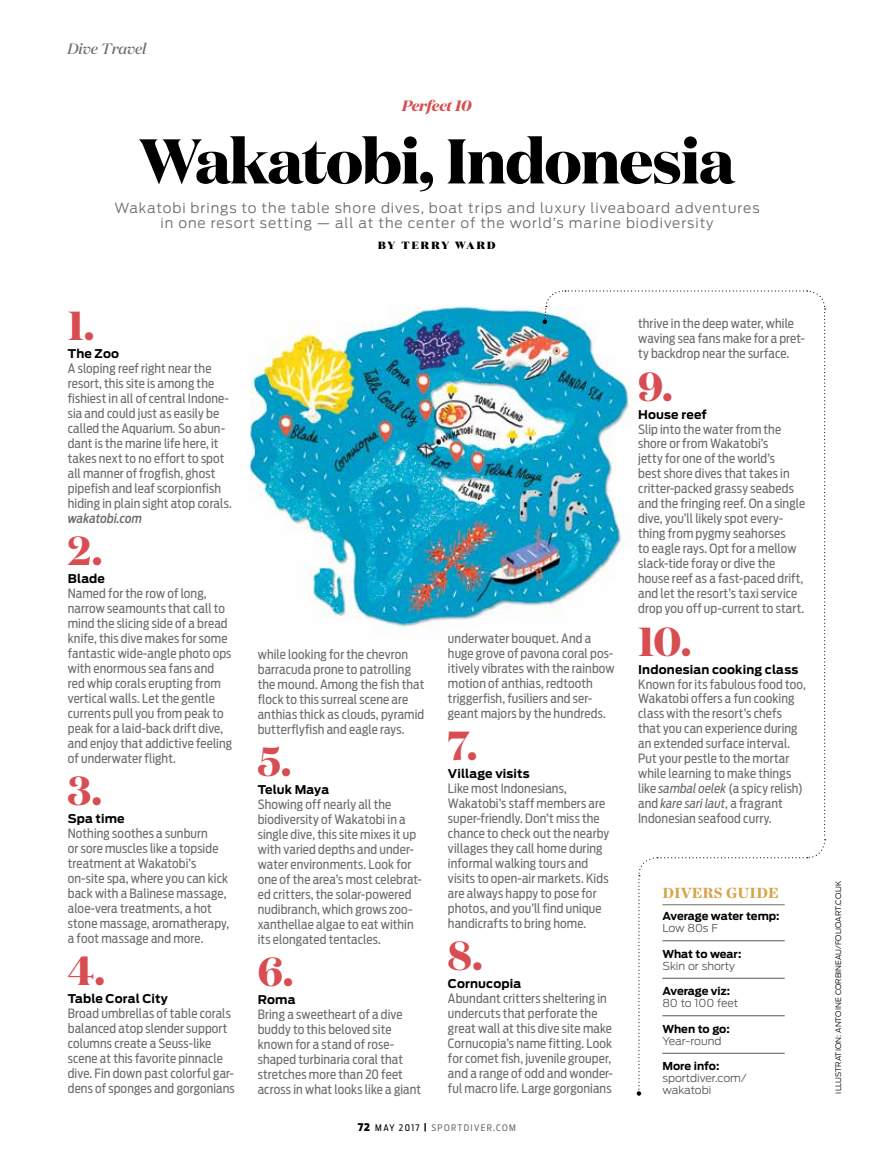
<style>
.page{position:relative;width:878px;height:1161px;background:#fff}
.page>*{position:absolute;margin:0;border:0;box-sizing:border-box;transform-origin:0 0}
.t1{font:700 63px "Domaine Display";letter-spacing:-.02em;color:#000}
.t2{font:700 40.5px "Domaine Display";color:#d84d51}
.t3{font:900 15px "Chronicle Deck";letter-spacing:.01em;color:#d7a44a}
.t4{font:italic 500 15px "Domaine Display";letter-spacing:-.005em;color:#6d6c6f}
.t5{font:italic 700 15px "Domaine Display";letter-spacing:-.005em;color:#d84d51}
.t6{font:300 13.8px/15px "Antenna";letter-spacing:.07em;color:#6d6c6f;text-align:center}
.t7{font:12.75px/15px "Antenna Cond";letter-spacing:.01em;color:#6d6c6f}
.t8{font:italic 500 12.75px "Antenna Cond";color:#6d6c6f}
.t9{font:700 12px "Antenna";letter-spacing:.015em;color:#000}
.t10{font:300 10.8px/12px "Antenna";color:#58565a}
.t11{font:700 10.8px "Antenna";letter-spacing:-.01em;color:#000}
.t12{font:900 10.5px "Domaine Display";letter-spacing:.2em;color:#000}
.t13{font:9px "Antenna Cond";letter-spacing:.15em;color:#6d6c6f}
.t14{font:300 7.5px "Antenna";letter-spacing:.01em;color:#000}
.s1{font-weight:900;font-size:10.5px;color:#000}
.s2{color:#000}
.s3{font-weight:700;color:#000}
.s4{font-style:italic}
</style>
<div class="page">
<img style="left:249px;top:306px;width:293px;height:327px">
<svg style="left:542px;top:290px;width:283px;height:806px"></svg>
<hr style="left:662px;top:905px;width:122px;height:1px;background:#6d6c6f">
<hr style="left:662px;top:941px;width:122px;height:1px;background:#58565a">
<hr style="left:662px;top:978px;width:122px;height:1px;background:#58565a">
<hr style="left:662px;top:1016px;width:122px;height:1px;background:#58565a">
<hr style="left:662px;top:1053px;width:122px;height:1px;background:#58565a">
<p class="t4" style="left:68px;top:39px;width:80px">Dive Travel</p>
<p class="t5" style="left:402px;top:96px;width:71px">Perfect 10</p>
<h1 class="t1" style="left:139px;top:120px;width:596px">Wakatobi, Indonesia</h1>
<p class="t6" style="left:114px;top:200px;width:646px">Wakatobi brings to the table shore dives, boat trips and luxury liveaboard adventures in one resort setting — all at the center of the world’s marine biodiversity</p>
<p class="t12" style="left:378px;top:238px;width:119px">BY TERRY WARD</p>
<h2 class="t2" style="left:68px;top:299px;width:28px">1.</h2>
<p class="t9" style="left:68px;top:347px;width:53px">The Zoo</p>
<p class="t7" style="left:68px;top:361px;width:165px">A sloping reef right near the resort, this site is among the fishiest in all of central Indone&shy;sia and could just as easily be called the Aquarium. So abun&shy;dant is the marine life here, it takes next to no effort to spot all manner of frogfish, ghost pipefish and leaf scorpionfish hiding in plain sight atop corals.</p>
<p class="t8" style="left:68px;top:511px;width:76px">wakatobi.com</p>
<h2 class="t2" style="left:68px;top:524px;width:36px">2.</h2>
<p class="t9" style="left:68px;top:572px;width:39px">Blade</p>
<p class="t7" style="left:68px;top:586px;width:166px">Named for the row of long, narrow seamounts that call to mind the slicing side of a bread knife, this dive makes for some fantastic wide-angle photo ops with enormous sea fans and red whip corals erupting from vertical walls. Let the gentle currents pull you from peak to peak for a laid-back drift dive, and enjoy that addictive feeling of underwater flight.</p>
<h2 class="t2" style="left:68px;top:764px;width:36px">3.</h2>
<p class="t9" style="left:68px;top:812px;width:58px">Spa time</p>
<p class="t7" style="left:68px;top:826px;width:163px">Nothing soothes a sunburn<br>or sore muscles like a topside treatment at Wakatobi’s on-site spa, where you can kick back with a Balinese massage, aloe-vera treatments, a hot stone massage, aromatherapy, a foot massage and more.</p>
<h2 class="t2" style="left:68px;top:944px;width:39px">4.</h2>
<p class="t9" style="left:68px;top:992px;width:101px">Table Coral City</p>
<p class="t7" style="left:68px;top:1006px;width:168px">Broad umbrellas of table corals balanced atop slender support columns create a Seuss-like scene at this favorite pinnacle dive. Fin down past colorful gar&shy;dens of sponges and gorgonians</p>
<p class="t7" style="left:258px;top:647px;width:168px">while looking for the chevron barracuda prone to patrolling the mound. Among the fish that flock to this surreal scene are anthias thick as clouds, pyramid butterflyfish and eagle rays.</p>
<h2 class="t2" style="left:258px;top:735px;width:35px">5.</h2>
<p class="t9" style="left:258px;top:782px;width:73px">Teluk Maya</p>
<p class="t7" style="left:258px;top:797px;width:166px">Showing off nearly all the biodiversity of Wakatobi in a single dive, this site mixes it up with varied depths and under&shy;water environments. Look for one of the area’s most celebrat&shy;ed critters, the solar-powered nudibranch, which grows zoo&shy;xanthellae algae to eat within its elongated tentacles.</p>
<h2 class="t2" style="left:258px;top:945px;width:37px">6.</h2>
<p class="t9" style="left:258px;top:992px;width:39px">Roma</p>
<p class="t7" style="left:258px;top:1007px;width:165px">Bring a sweetheart of a dive buddy to this beloved site known for a stand of rose&shy;shaped turbinaria coral that stretches more than 20 feet across in what looks like a giant</p>
<p class="t7" style="left:448px;top:631px;width:168px">underwater bouquet. And a huge grove of pavona coral pos&shy;itively vibrates with the rainbow motion of anthias, redtooth triggerfish, fusiliers and ser&shy;geant majors by the hundreds.</p>
<h2 class="t2" style="left:448px;top:719px;width:31px">7.</h2>
<p class="t9" style="left:448px;top:766px;width:83px">Village visits</p>
<p class="t7" style="left:448px;top:781px;width:163px">Like most Indonesians,<br>Wakatobi’s staff members are super-friendly. Don’t miss the chance to check out the nearby villages they call home during informal walking tours and visits to open-air markets. Kids are always happy to pose for photos, and you’ll find unique handicrafts to bring home.</p>
<h2 class="t2" style="left:448px;top:929px;width:36px">8.</h2>
<p class="t9" style="left:448px;top:976px;width:75px">Cornucopia</p>
<p class="t7" style="left:448px;top:991px;width:167px">Abundant critters sheltering in undercuts that perforate the great wall at this dive site make<br>Cornucopia’s name fitting. Look for comet fish, juvenile grouper, and a range of odd and wonder&shy;ful macro life. Large gorgonians</p>
<p class="t13" style="left:358px;top:1122px;width:159px"><span class="s1">72</span> <span class="s2">MAY 2017</span> <span class="s3">|</span> SPORTDIVER.COM</p>
<p class="t7" style="left:638px;top:316px;width:168px">thrive in the deep water, while waving sea fans make for a pret&shy;ty backdrop near the surface.</p>
<h2 class="t2" style="left:638px;top:360px;width:36px">9.</h2>
<p class="t9" style="left:638px;top:407px;width:70px">House reef</p>
<p class="t7" style="left:638px;top:421px;width:168px">Slip into the water from the shore or from Wakatobi’s<br>jetty for one of the world’s<br>best shore dives that takes in critter-packed grassy seabeds and the fringing reef. On a single dive, you’ll likely spot every&shy;thing from pygmy seahorses<br>to eagle rays. Opt for a mellow slack-tide foray or dive the house reef as a fast-paced drift, and let the resort’s taxi service drop you off up-current to start.</p>
<h2 class="t2" style="left:638px;top:615px;width:55px">10.</h2>
<p class="t9" style="left:638px;top:662px;width:162px">Indonesian cooking class</p>
<p class="t7" style="left:638px;top:676px;width:169px">Known for its fabulous food too,<br>Wakatobi offers a fun cooking class with the resort’s chefs that you can experience during an extended surface interval.<br>Put your pestle to the mortar while learning to make things like <span class="s4">sambal oelek</span> (a spicy relish) and <span class="s4">kare sari laut</span>, a fragrant<br>Indonesian seafood curry.</p>
<p class="t3" style="left:662px;top:880px;width:118px">DIVERS GUIDE</p>
<p class="t11" style="left:662px;top:910px;width:119px">Average water temp:</p>
<p class="t10" style="left:662px;top:922px;width:57px">Low 80s F</p>
<p class="t11" style="left:662px;top:947px;width:81px">What to wear:</p>
<p class="t10" style="left:662px;top:960px;width:74px">Skin or shorty</p>
<p class="t11" style="left:662px;top:985px;width:69px">Average viz:</p>
<p class="t10" style="left:662px;top:997px;width:77px">80 to 100 feet</p>
<p class="t11" style="left:662px;top:1022px;width:69px">When to go:</p>
<p class="t10" style="left:662px;top:1035px;width:61px">Year-round</p>
<p class="t11" style="left:662px;top:1060px;width:59px">More info:</p>
<p class="t10" style="left:662px;top:1072px;width:85px">sportdiver.com/ wakatobi</p>
<p class="t14" style="left:834px;top:1094px;width:215px;rotate:-90deg">ILLUSTRATION: ANTOINE CORBINEAU/FOLIOART.CO.UK</p>
</div>
